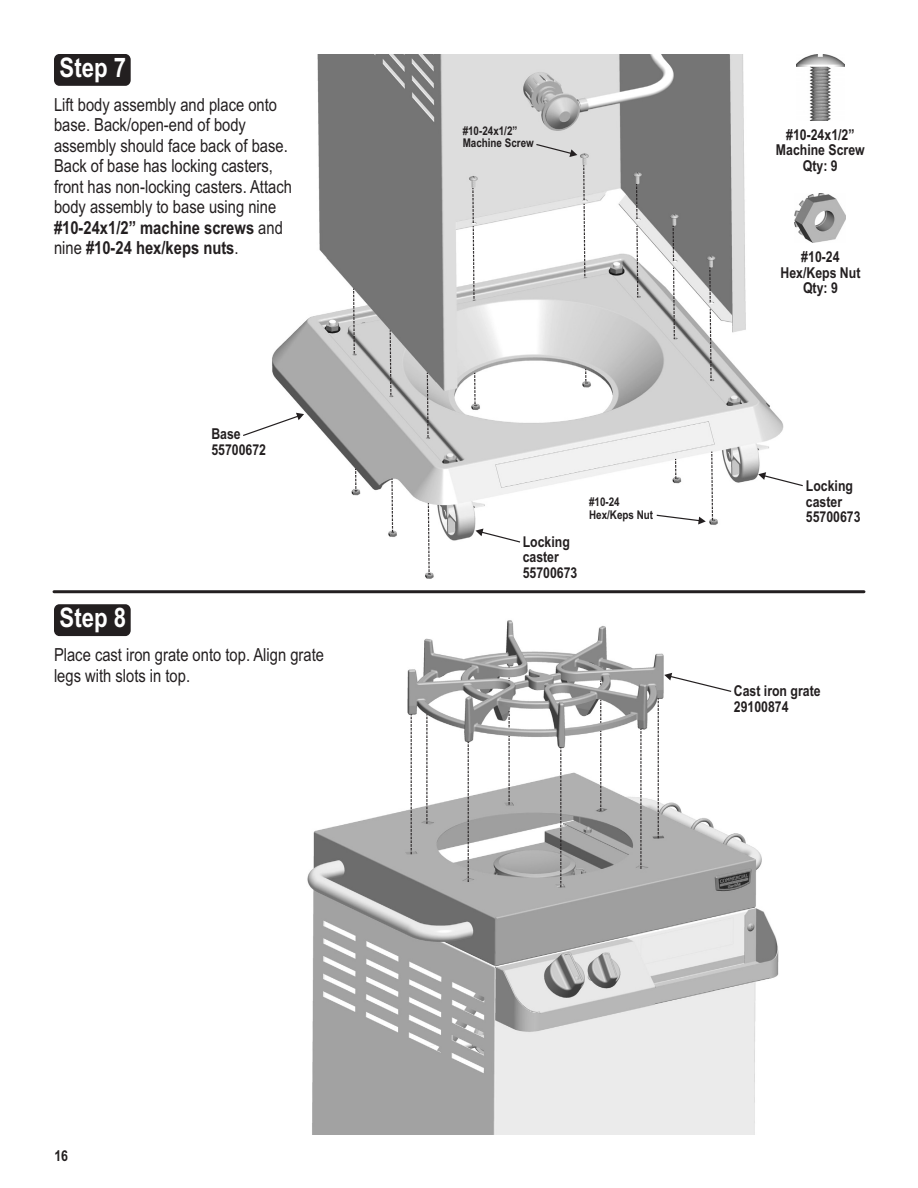
<style>
.page{position:relative;width:918px;height:1188px;background:#fff}
.page>*{position:absolute;margin:0;border:0;box-sizing:border-box;transform-origin:0 0}
.t1{font:700 27px "Arial Narrow";color:#fff}
.t2{font:18px/20.4px "Arial Narrow";color:#231f20}
.t3{font:700 15px/15.5px "Arial Narrow";color:#231f20}
.t4{font:700 12px/12.3px "Arial Narrow";color:#231f20}
.s1{font-weight:700}
</style>
<div class="page">
<img style="left:272px;top:54px;width:512px;height:525px">
<hr style="left:54px;top:590px;width:810px;height:3px;background:#231f20">
<div style="left:54px;top:604px;width:77px;height:32px;background:#231f20;border-radius:6px"></div>
<div style="left:54px;top:54px;width:77px;height:32px;background:#231f20;border-radius:6px"></div>
<img style="left:795px;top:193px;width:51px;height:50px">
<img style="left:796px;top:54px;width:48px;height:67px">
<svg style="left:352px;top:164px;width:362px;height:412px"></svg>
<svg style="left:535px;top:143px;width:42px;height:14px"></svg>
<svg style="left:655px;top:514px;width:51px;height:10px"></svg>
<svg style="left:243px;top:413px;width:61px;height:24px"></svg>
<svg style="left:476px;top:529px;width:46px;height:14px"></svg>
<svg style="left:758px;top:472px;width:45px;height:15px"></svg>
<img style="left:307px;top:620px;width:472px;height:514px">
<svg style="left:468px;top:742px;width:1px;height:140px"></svg>
<svg style="left:411px;top:714px;width:1px;height:140px"></svg>
<svg style="left:426px;top:714px;width:2px;height:110px"></svg>
<svg style="left:509px;top:736px;width:1px;height:70px"></svg>
<svg style="left:509px;top:711px;width:1px;height:18px"></svg>
<svg style="left:560px;top:747px;width:1px;height:140px"></svg>
<svg style="left:640px;top:729px;width:2px;height:140px"></svg>
<svg style="left:600px;top:731px;width:1px;height:81px"></svg>
<svg style="left:600px;top:700px;width:1px;height:23px"></svg>
<svg style="left:658px;top:673px;width:75px;height:166px"></svg>
<h1 class="t1" style="left:60px;top:58px;width:68px">Step 7</h1>
<p class="t2" style="left:54px;top:96px;width:239px">Lift body assembly and place onto base. Back/open-end of body assembly should face back of base.<br>Back of base has locking casters, front has non-locking casters. Attach body assembly to base using nine <span class="s1">#10-24x1/2” machine screws</span> and nine <span class="s1">#10-24 hex/keps nuts</span>.</p>
<h1 class="t1" style="left:60px;top:608px;width:68px">Step 8</h1>
<p class="t3" style="left:211px;top:428px;width:56px">Base<br>55700672</p>
<p class="t2" style="left:54px;top:647px;width:271px">Place cast iron grate onto top. Align grate legs with slots in top.</p>
<p class="t4" style="left:463px;top:126px;width:73px">#10-24x1/2”<br>Machine Screw</p>
<p class="t3" style="left:523px;top:536px;width:56px">Locking caster<br>55700673</p>
<p class="t4" style="left:589px;top:497px;width:65px">#10-24<br>Hex/Keps Nut</p>
<p class="t3" style="left:776px;top:129px;width:90px;text-align:center">#10-24x1/2”<br>Machine Screw<br>Qty: 9</p>
<p class="t3" style="left:780px;top:251px;width:81px;text-align:center">#10-24<br>Hex/Keps Nut<br>Qty: 9</p>
<p class="t3" style="left:806px;top:480px;width:56px">Locking caster<br>55700673</p>
<p class="t3" style="left:734px;top:685px;width:88px">Cast iron grate<br>29100874</p>
<p class="t3" style="left:54px;top:1150px;width:15px">16</p>
</div>
